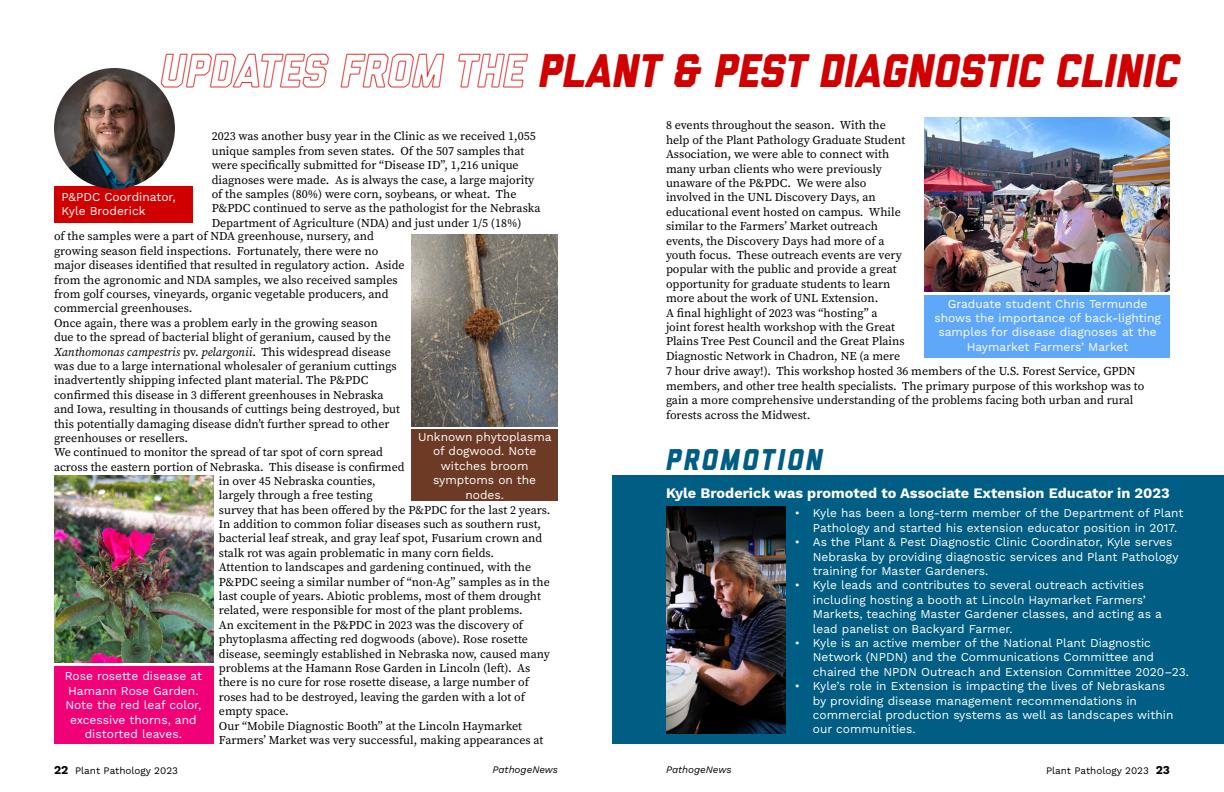
<style>
.page{position:relative;width:1224px;height:792px;background:#fff}
.page>*{position:absolute;margin:0;border:0;box-sizing:border-box;transform-origin:0 0}
.t1{font:italic 800 47px "Liberator";color:#d00000}
.t2{font:italic 800 30px "Liberator";letter-spacing:.08em;color:#005d84}
.t3{font:700 14.5px "Work Sans";color:#fff}
.t4{font:12px/14.4px "Source Serif Variable";color:#000}
.t5{font:12px/14.4px "Work Sans";color:#fff}
.t6{font:10px "Work Sans";color:#000}
.t7{font:italic 10px "Work Sans";letter-spacing:-.005em;color:#000}
.s1{font-family:"Liberator Outline"}
.s2{font-style:italic}
.s3{font-weight:700;font-size:12px}
</style>
<div class="page">
<div style="left:54px;top:186px;width:138px;height:36px;background:#d00000"></div>
<img style="left:54px;top:68px;width:121px;height:121px;border-radius:60px">
<div style="left:612px;top:476px;width:612px;height:268px;background:#005d84"></div>
<img style="left:924px;top:117px;width:246px;height:174px">
<img style="left:412px;top:234px;width:146px;height:193px">
<img style="left:54px;top:475px;width:159px;height:187px">
<div style="left:412px;top:430px;width:146px;height:71px;background:#6d3a25"></div>
<div style="left:54px;top:666px;width:159px;height:78px;background:#f00178"></div>
<div style="left:924px;top:296px;width:246px;height:62px;background:#5fa7f9"></div>
<img style="left:666px;top:506px;width:119px;height:227px">
<h1 class="t1" style="left:161px;top:45px;width:1020px"><span class="s1">UPDATES FROM THE</span> PLANT &amp; PEST DIAGNOSTIC CLINIC</h1>
<p class="t4" style="left:212px;top:129px;width:330px">2023 was another busy year in the Clinic as we received 1,055 unique samples from seven states. Of the 507 samples that were specifically submitted for “Disease ID”, 1,216 unique diagnoses were made. As is always the case, a large majority of the samples (80%) were corn, soybeans, or wheat. The P&amp;PDC continued to serve as the pathologist for the Nebraska Department of Agriculture (NDA) and just under 1/5 (18%)</p>
<p class="t5" style="left:62px;top:189px;width:116px">P&amp;PDC Coordinator,<br>Kyle Broderick</p>
<p class="t4" style="left:54px;top:229px;width:352px">of the samples were a part of NDA greenhouse, nursery, and growing season field inspections. Fortunately, there were no major diseases identified that resulted in regulatory action. Aside from the agronomic and NDA samples, we also received samples from golf courses, vineyards, organic vegetable producers, and commercial greenhouses.<br>Once again, there was a problem early in the growing season<br>due to the spread of bacterial blight of geranium, caused by the <span class="s2">Xanthomonas campestris</span> pv. <span class="s2">pelargonii</span>. This widespread disease was due to a large international wholesaler of geranium cuttings inadvertently shipping infected plant material. The P&amp;PDC confirmed this disease in 3 different greenhouses in Nebraska and Iowa, resulting in thousands of cuttings being destroyed, but this potentially damaging disease didn’t further spread to other greenhouses or resellers.<br>We continued to monitor the spread of tar spot of corn spread across the eastern portion of Nebraska. This disease is confirmed</p>
<p class="t5" style="left:418px;top:429px;width:135px;text-align:center">Unknown phytoplasma of dogwood. Note witches broom symptoms on the nodes.</p>
<p class="t4" style="left:219px;top:474px;width:158px">in over 45 Nebraska counties, largely through a free testing</p>
<p class="t5" style="left:65px;top:669px;width:139px;text-align:center">Rose rosette disease at<br>Hamann Rose Garden.<br>Note the red leaf color, excessive thorns, and distorted leaves.</p>
<p class="t4" style="left:219px;top:502px;width:333px">survey that has been offered by the P&amp;PDC for the last 2 years.<br>In addition to common foliar diseases such as southern rust, bacterial leaf streak, and gray leaf spot, Fusarium crown and stalk rot was again problematic in many corn fields.<br>Attention to landscapes and gardening continued, with the P&amp;PDC seeing a similar number of “non-Ag” samples as in the last couple of years. Abiotic problems, most of them drought related, were responsible for most of the plant problems.<br>An excitement in the P&amp;PDC in 2023 was the discovery of phytoplasma affecting red dogwoods (above). Rose rosette disease, seemingly established in Nebraska now, caused many problems at the Hamann Rose Garden in Lincoln (left). As there is no cure for rose rosette disease, a large number of roses had to be destroyed, leaving the garden with a lot of empty space.<br>Our “Mobile Diagnostic Booth” at the Lincoln Haymarket Farmers’ Market was very successful, making appearances at</p>
<p class="t4" style="left:666px;top:118px;width:241px">8 events throughout the season. With the help of the Plant Pathology Graduate Student Association, we were able to connect with many urban clients who were previously unaware of the P&amp;PDC. We were also involved in the UNL Discovery Days, an educational event hosted on campus. While similar to the Farmers’ Market outreach events, the Discovery Days had more of a youth focus. These outreach events are very popular with the public and provide a great opportunity for graduate students to learn more about the work of UNL Extension.<br>A final highlight of 2023 was “hosting” a<br>joint forest health workshop with the Great Plains Tree Pest Council and the Great Plains Diagnostic Network in Chadron, NE (a mere</p>
<p class="t5" style="left:934px;top:296px;width:228px;text-align:center">Graduate student Chris Termunde shows the importance of back-lighting samples for disease diagnoses at the Haymarket Farmers’ Market</p>
<p class="t4" style="left:666px;top:364px;width:480px">7 hour drive away!). This workshop hosted 36 members of the U.S. Forest Service, GPDN members, and other tree health specialists. The primary purpose of this workshop was to gain a more comprehensive understanding of the problems facing both urban and rural forests across the Midwest.</p>
<h2 class="t2" style="left:666px;top:443px;width:158px">PROMOTION</h2>
<p class="t3" style="left:666px;top:482px;width:505px">Kyle Broderick was promoted to Associate Extension Educator in 2023</p>
<p class="t5" style="left:813px;top:506px;width:372px;text-indent:-18px">• Kyle has been a long-term member of the Department of Plant<br>Pathology and started his extension educator position in 2017.</p>
<p class="t5" style="left:813px;top:534px;width:367px;text-indent:-18px">• As the Plant &amp; Pest Diagnostic Clinic Coordinator, Kyle serves<br>Nebraska by providing diagnostic services and Plant Pathology training for Master Gardeners.</p>
<p class="t5" style="left:813px;top:578px;width:351px;text-indent:-18px">• Kyle leads and contributes to several outreach activities including hosting a booth at Lincoln Haymarket Farmers’ Markets, teaching Master Gardener classes, and acting as a lead panelist on Backyard Farmer.</p>
<p class="t5" style="left:813px;top:635px;width:378px;text-indent:-18px">• Kyle is an active member of the National Plant Diagnostic<br>Network (NPDN) and the Communications Committee and chaired the NPDN Outreach and Extension Committee 2020–23.</p>
<p class="t5" style="left:813px;top:678px;width:362px;text-indent:-18px">• Kyle’s role in Extension is impacting the lives of Nebraskans by providing disease management recommendations in commercial production systems as well as landscapes within our communities.</p>
<p class="t6" style="left:54px;top:763px;width:126px"><span class="s3">22</span> Plant Pathology 2023</p>
<p class="t7" style="left:492px;top:762px;width:67px">PathogeNews</p>
<p class="t7" style="left:666px;top:762px;width:67px">PathogeNews</p>
<p class="t6" style="left:1046px;top:763px;width:125px">Plant Pathology 2023 <span class="s3">23</span></p>
</div>
